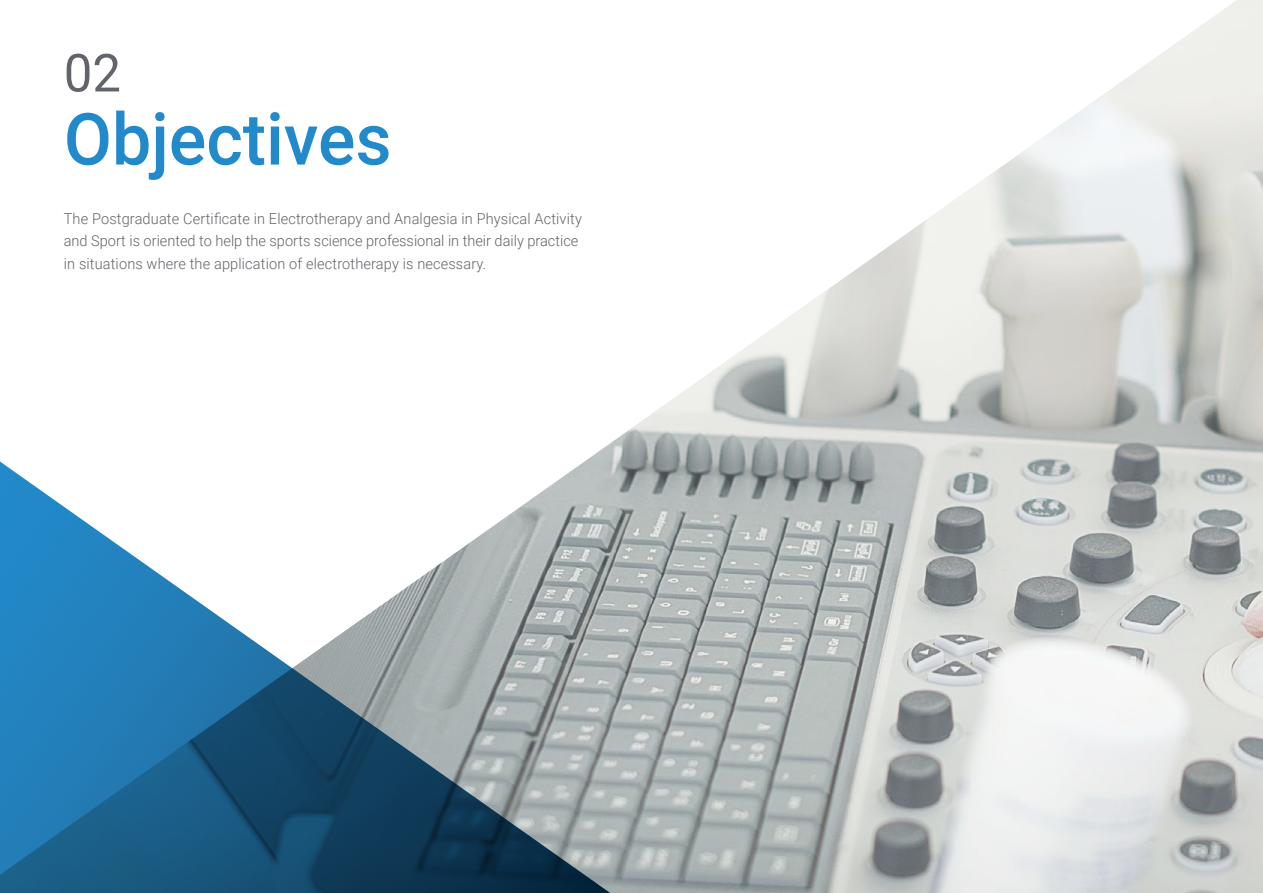
<style>
.page{position:relative;width:1263px;height:893px;background:#fff}
.page>*{position:absolute;margin:0;border:0;box-sizing:border-box;transform-origin:0 0}
.t1{font:500 72px "Roboto";color:#2289ca}
.t2{font:52.5px "Roboto";color:#61646a}
.t3{font:300 15px/22.5px "Roboto";letter-spacing:.01em;color:#61646a}
</style>
<div class="page">
<img style="left:607px;top:0;width:656px;height:893px">
<svg style="left:0;top:446px;width:640px;height:447px"></svg>
<h2 class="t2" style="left:64px;top:36px;width:59px">02</h2>
<h1 class="t1" style="left:64px;top:89px;width:329px">Objectives</h1>
<p class="t3" style="left:64px;top:207px;width:520px">The Postgraduate Certificate in Electrotherapy and Analgesia in Physical Activity and Sport is oriented to help the sports science professional in their daily practice in situations where the application of electrotherapy is necessary.</p>
</div>
